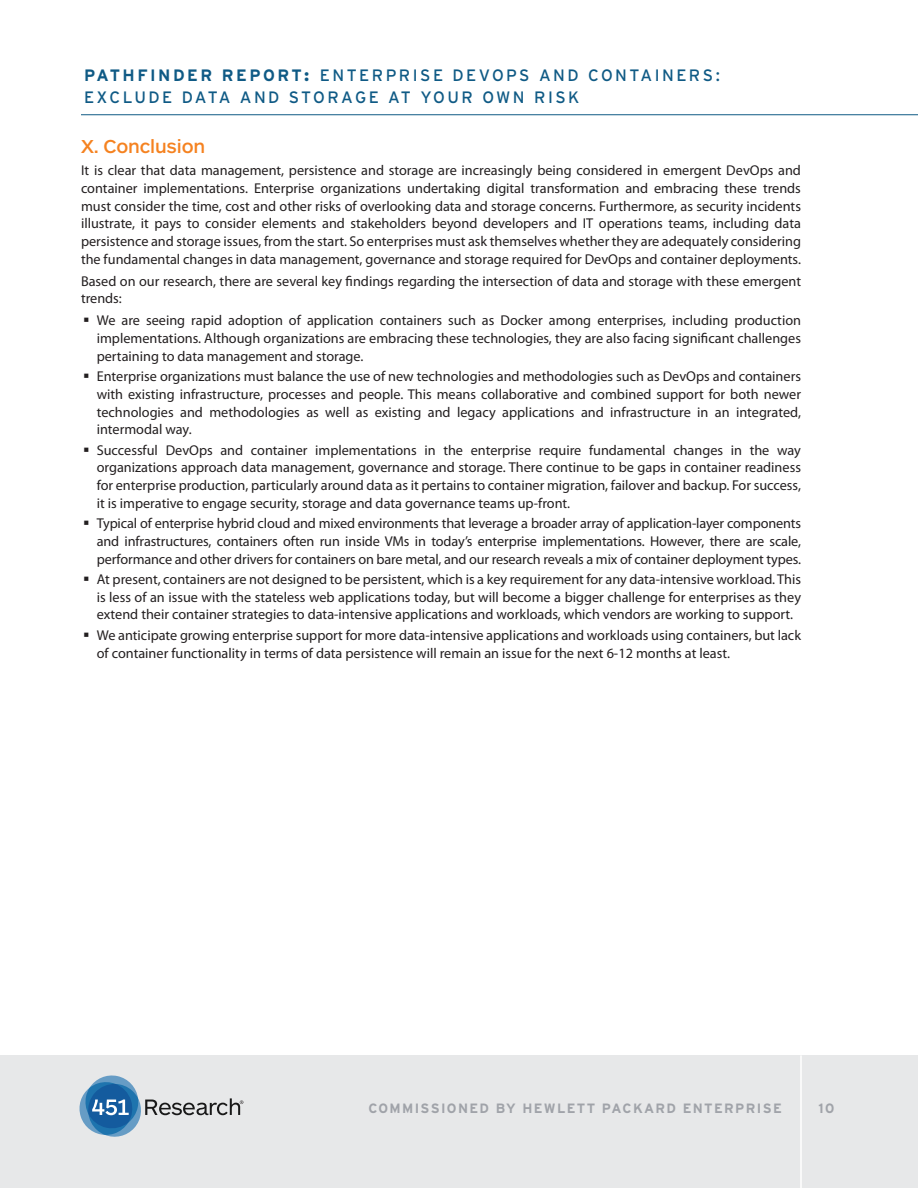
<style>
.page{position:relative;width:918px;height:1188px;background:#fff}
.page>*{position:absolute;margin:0;border:0;box-sizing:border-box;transform-origin:0 0}
.Myriad_Body{font:500 19.5px "ARS Maquette Pro";letter-spacing:-.01em;color:#f58220}
.t1{font:16.5px/22.5px "Interstate";letter-spacing:.15em;color:#0f5a85}
.Myriad_Body-2{font:14.25px/17.7px "Myriad Pro";color:#231f20;text-align:justify}
.t2{font:700 13.5px "Interstate";letter-spacing:.1em;color:#a0a3a9}
.s1{font-weight:700}
.s2{font-weight:900}
</style>
<div class="page">
<div style="left:0;top:1055px;width:918px;height:133px;background:#e7e8e9"></div>
<hr style="left:81px;top:114px;width:837px;height:1px;background:#0f5a85">
<svg style="left:80px;top:1076px;width:163px;height:61px"></svg>
<hr style="left:800px;top:1055px;width:2px;height:133px;background:#fff">
<p class="t1" style="left:84px;top:64px;width:637px"><span class="s1">PATHFINDER REPORT</span><span class="s2">:</span> ENTERPRISE DEVOPS AND CONTAINERS:<br>EXCLUDE DATA AND STORAGE AT YOUR OWN RISK</p>
<p class="Myriad_Body" style="left:81px;top:134px;width:126px">X. Conclusion</p>
<p class="Myriad_Body-2" style="left:81px;top:162px;width:722px">It is clear that data management, persistence and storage are increasingly being considered in emergent DevOps and container implementations. Enterprise organizations undertaking digital transformation and embracing these trends must consider the time, cost and other risks of overlooking data and storage concerns. Furthermore, as security incidents illustrate, it pays to consider elements and stakeholders beyond developers and IT operations teams, including data persistence and storage issues, from the start. So enterprises must ask themselves whether they are adequately considering the fundamental changes in data management, governance and storage required for DevOps and container deployments.</p>
<p class="Myriad_Body-2" style="left:81px;top:272px;width:722px">Based on our research, there are several key findings regarding the intersection of data and storage with these emergent trends:</p>
<p class="Myriad_Body-2" style="left:97px;top:312px;width:706px">We are seeing rapid adoption of application containers such as Docker among enterprises, including production implementations. Although organizations are embracing these technologies, they are also facing significant challenges pertaining to data management and storage.</p>
<p class="Myriad_Body-2" style="left:97px;top:368px;width:706px">Enterprise organizations must balance the use of new technologies and methodologies such as DevOps and containers with existing infrastructure, processes and people. This means collaborative and combined support for both newer technologies and methodologies as well as existing and legacy applications and infrastructure in an integrated, intermodal way.</p>
<p class="Myriad_Body-2" style="left:97px;top:441px;width:706px">Successful DevOps and container implementations in the enterprise require fundamental changes in the way organizations approach data management, governance and storage. There continue to be gaps in container readiness for enterprise production, particularly around data as it pertains to container migration, failover and backup. For success, it is imperative to engage security, storage and data governance teams up-front.</p>
<p class="Myriad_Body-2" style="left:97px;top:514px;width:706px">Typical of enterprise hybrid cloud and mixed environments that leverage a broader array of application-layer components and infrastructures, containers often run inside VMs in today’s enterprise implementations. However, there are scale, performance and other drivers for containers on bare metal, and our research reveals a mix of container deployment types.</p>
<p class="Myriad_Body-2" style="left:97px;top:570px;width:706px">At present, containers are not designed to be persistent, which is a key requirement for any data-intensive workload. This is less of an issue with the stateless web applications today, but will become a bigger challenge for enterprises as they extend their container strategies to data-intensive applications and workloads, which vendors are working to support.</p>
<p class="Myriad_Body-2" style="left:97px;top:626px;width:706px">We anticipate growing enterprise support for more data-intensive applications and workloads using containers, but lack of container functionality in terms of data persistence will remain an issue for the next 6-12 months at least.</p>
<p class="t2" style="left:368px;top:1100px;width:415px">COMMISSIONED BY HEWLETT PACKARD ENTERPRISE</p>
<p class="t2" style="left:818px;top:1100px;width:17px">10</p>
</div>
